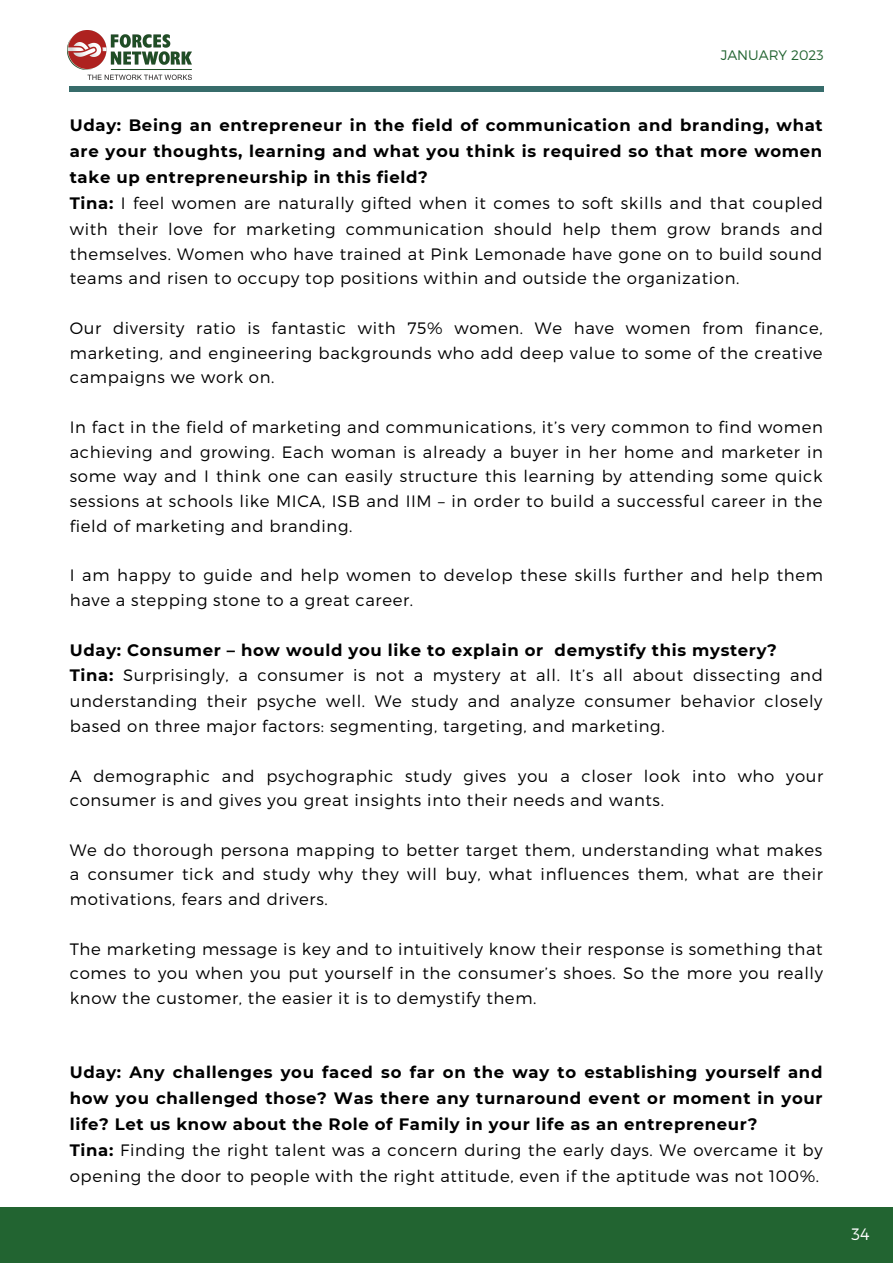
<style>
.page{position:relative;width:893px;height:1264px;background:#fff}
.page>*{position:absolute;margin:0;border:0;box-sizing:border-box;transform-origin:0 0}
.t1{font:300 16.5px/24.8px "Montserrat";letter-spacing:.04em;color:#000}
.t2{font:700 16.5px/25.8px "Montserrat";letter-spacing:.04em;color:#000}
.t3{font:300 16.5px "Montserrat";color:#fff}
.t4{font:300 13.8px "Montserrat";color:#226431}
.s1{font-weight:700}
.s2{font-weight:300}
</style>
<div class="page">
<div style="left:0;top:1206px;width:892px;height:56px;background:#226431"></div>
<img style="left:67px;top:31px;width:124px;height:48px">
<div style="left:69px;top:86px;width:754px;height:6px;background:#376c6b"></div>
<p class="t4" style="left:720px;top:46px;width:104px">JANUARY 2023</p>
<p class="t1" style="left:70px;top:112px;width:754px;line-height:25.5px"><span class="s1">Uday: Being an entrepreneur in the field of communication and branding, what are your thoughts, learning and what you think is required so that more women take up entrepreneurship in this field?<br>Tina:</span> I feel women are naturally gifted when it comes to soft skills and that coupled with their love for marketing communication should help them grow brands and themselves. Women who have trained at Pink Lemonade have gone on to build sound teams and risen to occupy top positions within and outside the organization.</p>
<p class="t1" style="left:70px;top:315px;width:754px;text-align:justify">Our diversity ratio is fantastic with 75% women. We have women from finance, marketing, and engineering backgrounds who add deep value to some of the creative campaigns we work on.</p>
<p class="t1" style="left:70px;top:414px;width:754px;text-align:justify">In fact in the field of marketing and communications, it’s very common to find women achieving and growing. Each woman is already a buyer in her home and marketer in some way and I think one can easily structure this learning by attending some quick sessions at schools like MICA, ISB and IIM – in order to build a successful career in the field of marketing and branding.</p>
<p class="t1" style="left:70px;top:562px;width:754px">I am happy to guide and help women to develop these skills further and help them have a stepping stone to a great career.</p>
<p class="t1" style="left:70px;top:636px;width:754px;line-height:25.5px"><span class="s1">Uday: Consumer – how would you like to explain or demystify this mystery?<br>Tina:</span> Surprisingly, a consumer is not a mystery at all. It’s all about dissecting and understanding their psyche well. We study and analyze consumer behavior closely based on three major factors: segmenting, targeting, and marketing.</p>
<p class="t1" style="left:70px;top:762px;width:755px">A demographic and psychographic study gives you a closer look into who your consumer is and gives you great insights into their needs and wants.</p>
<p class="t1" style="left:70px;top:836px;width:754px;text-align:justify">We do thorough persona mapping to better target them, understanding what makes a consumer tick and study why they will buy, what influences them, what are their motivations, fears and drivers.</p>
<p class="t1" style="left:70px;top:935px;width:754px;text-align:justify">The marketing message is key and to intuitively know their response is something that comes to you when you put yourself in the consumer’s shoes. So the more you really know the customer, the easier it is to demystify them.</p>
<p class="t2" style="left:70px;top:1059px;width:754px">Uday: Any challenges you faced so far on the way to establishing yourself and how you challenged those? Was there any turnaround event or moment in your life? Let us know about the Role of Family in your life as an entrepreneur?<br>Tina: <span class="s2">Finding the right talent was a concern during the early days. We overcame it by opening the door to people with the right attitude, even if the aptitude was not 100%.</span></p>
<p class="t3" style="left:851px;top:1223px;width:20px">34</p>
</div>
